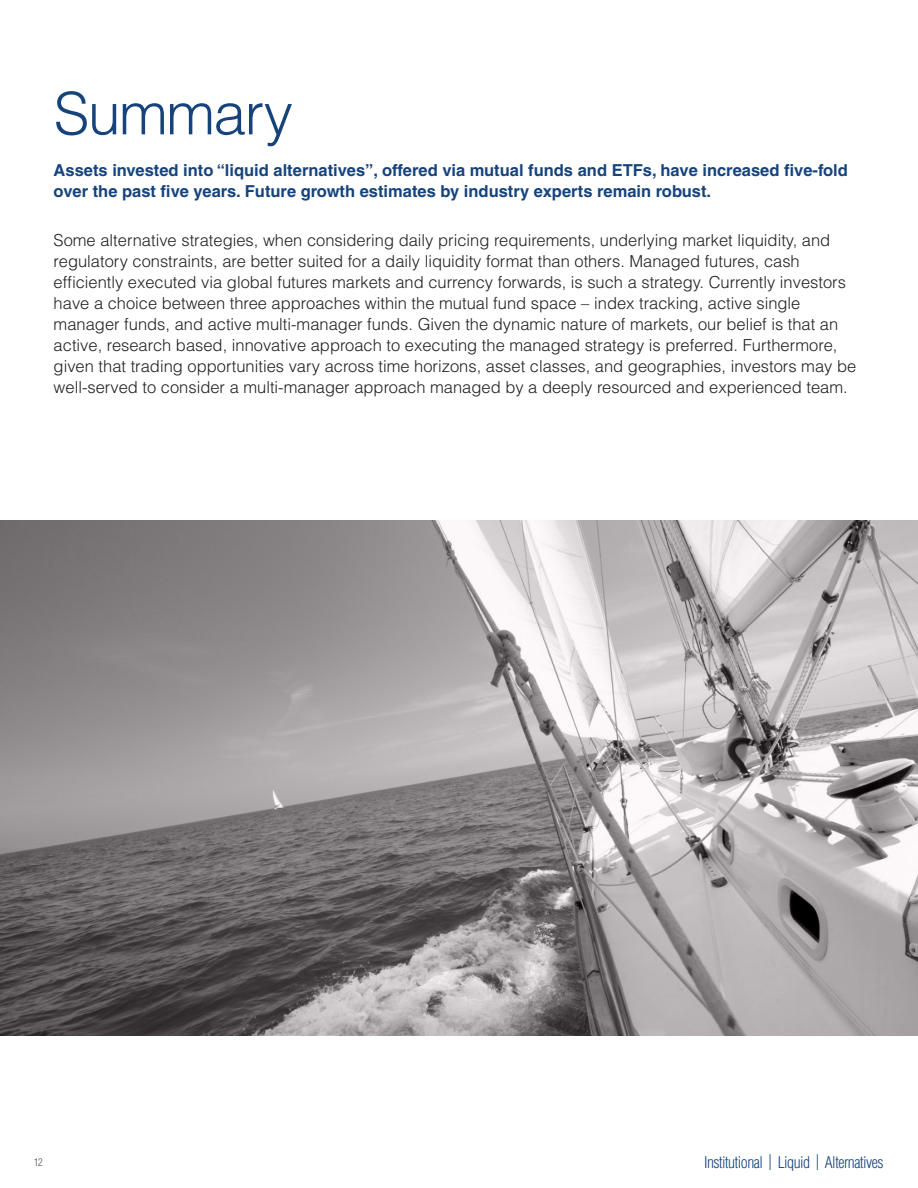
<style>
.page{position:relative;width:918px;height:1188px;background:#fff}
.page>*{position:absolute;margin:0;border:0;box-sizing:border-box;transform-origin:0 0}
.Default{font:300 58.5px "Helvetica";letter-spacing:-.025em;color:#16437b}
.Default-2{font:300 16.5px/21px "Helvetica";color:#231f20}
.Default-3{font:700 16.5px/21px "Helvetica";color:#16437b}
.t1{font:300 condensed 15.75px "Helvetica";letter-spacing:-.03em;color:#16437b}
.t2{font:300 condensed 10.5px "Helvetica";color:#595856}
</style>
<div class="page">
<svg style="left:0;top:520px;width:918px;height:516px;background:#9c9899"></svg>
<p class="Default" style="left:54px;top:77px;width:241px">Summary</p>
<p class="Default-3" style="left:54px;top:160px;width:796px">Assets invested into “liquid alternatives”, offered via mutual funds and ETFs, have increased five-fold over the past five years. Future growth estimates by industry experts remain robust.</p>
<p class="Default-2" style="left:54px;top:230px;width:804px">Some alternative strategies, when considering daily pricing requirements, underlying market liquidity, and regulatory constraints, are better suited for a daily liquidity format than others. Managed futures, cash efficiently executed via global futures markets and currency forwards, is such a strategy. Currently investors have a choice between three approaches within the mutual fund space – index tracking, active single manager funds, and active multi-manager funds. Given the dynamic nature of markets, our belief is that an active, research based, innovative approach to executing the managed strategy is preferred. Furthermore, given that trading opportunities vary across time horizons, asset classes, and geographies, investors may be well-served to consider a multi-manager approach managed by a deeply resourced and experienced team.</p>
<p class="t2" style="left:34px;top:1155px;width:11px">12</p>
<p class="t1" style="left:704px;top:1152px;width:181px">Institutional | Liquid | Alternatives</p>
</div>
